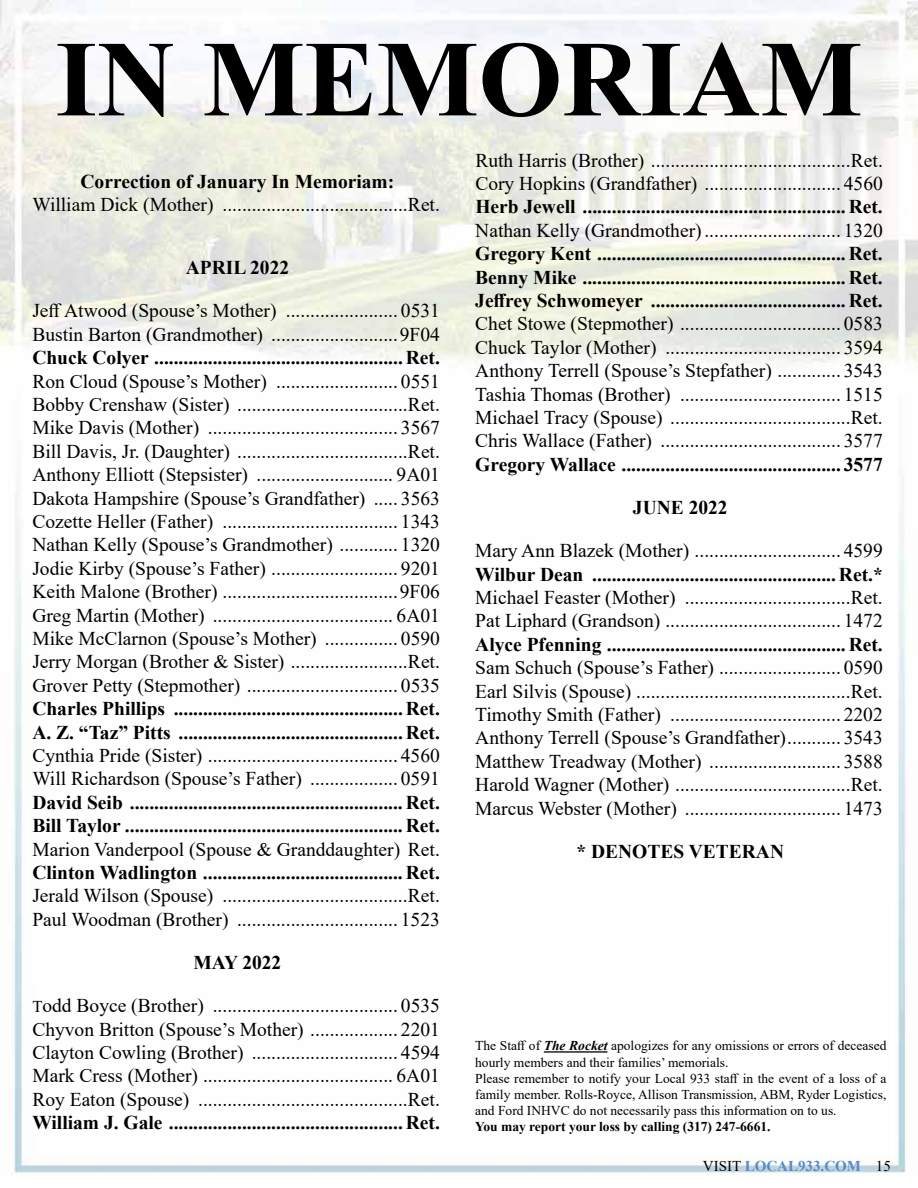
<style>
.page{position:relative;width:918px;height:1188px;background:#fff}
.page>*{position:absolute;margin:0;border:0;box-sizing:border-box;transform-origin:0 0}
.t1{font:700 108px "Times New Roman";color:#000}
.t2{font:19.5px/23.4px "Times New Roman";color:#000}
.t3{font:700 19.5px/23.4px "Times New Roman";color:#000}
.t4{font:700 15px "Times New Roman";color:#588ac8}
.t5{font:13.5px/16.2px "Times New Roman";color:#000}
.t6{font:700 13.5px "Times New Roman";color:#000}
.s1{font-size:16.5px}
.s2{font-weight:700;font-style:italic}
.s3{font-weight:400;color:#000}
</style>
<div class="page">
<img style="left:0;top:0;width:918px;height:1175px">
<hr style="left:544px;top:1051px;width:63px;height:2px;background:#000">
<h1 class="t1" style="left:55px;top:1px;width:808px">IN MEMORIAM</h1>
<p class="t3" style="left:81px;top:169px;width:315px">Correction of January In Memoriam:</p>
<p class="t2" style="left:32px;top:192px;width:409px">William Dick (Mother) ......................................Ret.</p>
<p class="t3" style="left:186px;top:255px;width:105px">APRIL 2022</p>
<p class="t2" style="left:32px;top:299px;width:409px">Jeff Atwood (Spouse’s Mother) ....................... 0531<br>Bustin Barton (Grandmother) ..........................9F04</p>
<p class="t3" style="left:32px;top:345px;width:409px">Chuck Colyer ................................................... Ret.</p>
<p class="t2" style="left:32px;top:369px;width:409px;text-align:justify">Ron Cloud (Spouse’s Mother) ......................... 0551<br>Bobby Crenshaw (Sister) ...................................Ret.<br>Mike Davis (Mother) ....................................... 3567<br>Bill Davis, Jr. (Daughter) ...................................Ret.<br>Anthony Elliott (Stepsister) ............................ 9A01<br>Dakota Hampshire (Spouse’s Grandfather) ..... 3563<br>Cozette Heller (Father) .................................... 1343<br>Nathan Kelly (Spouse’s Grandmother) ............ 1320<br>Jodie Kirby (Spouse’s Father) .......................... 9201<br>Keith Malone (Brother) ....................................9F06<br>Greg Martin (Mother) ..................................... 6A01<br>Mike McClarnon (Spouse’s Mother) ............... 0590<br>Jerry Morgan (Brother &amp; Sister) ........................Ret.<br>Grover Petty (Stepmother) ............................... 0535</p>
<p class="t3" style="left:32px;top:696px;width:409px">Charles Phillips ............................................... Ret.<br>A. Z. “Taz” Pitts .............................................. Ret.</p>
<p class="t2" style="left:32px;top:743px;width:409px">Cynthia Pride (Sister) ....................................... 4560<br>Will Richardson (Spouse’s Father) .................. 0591</p>
<p class="t3" style="left:32px;top:790px;width:409px">David Seib ........................................................ Ret.<br>Bill Taylor ......................................................... Ret.</p>
<p class="t2" style="left:32px;top:837px;width:409px">Marion Vanderpool (Spouse &amp; Granddaughter) Ret.</p>
<p class="t3" style="left:32px;top:860px;width:409px">Clinton Wadlington ......................................... Ret.</p>
<p class="t2" style="left:32px;top:884px;width:409px">Jerald Wilson (Spouse) ......................................Ret.<br>Paul Woodman (Brother) ................................. 1523</p>
<p class="t3" style="left:193px;top:950px;width:89px">MAY 2022</p>
<p class="t2" style="left:32px;top:993px;width:409px;text-align:justify"><span class="s1">T</span>odd Boyce (Brother) ...................................... 0535<br>Chyvon Britton (Spouse’s Mother) .................. 2201<br>Clayton Cowling (Brother) .............................. 4594<br>Mark Cress (Mother) ....................................... 6A01<br>Roy Eaton (Spouse) ...........................................Ret.</p>
<p class="t3" style="left:32px;top:1110px;width:409px">William J. Gale ................................................ Ret.</p>
<p class="t2" style="left:475px;top:148px;width:409px">Ruth Harris (Brother) .........................................Ret.<br>Cory Hopkins (Grandfather) ............................ 4560</p>
<p class="t3" style="left:475px;top:195px;width:409px">Herb Jewell ...................................................... Ret.</p>
<p class="t2" style="left:475px;top:218px;width:409px">Nathan Kelly (Grandmother)............................ 1320</p>
<p class="t3" style="left:475px;top:241px;width:409px;text-align:justify">Gregory Kent ................................................... Ret.<br>Benny Mike ...................................................... Ret.<br>Jeffrey Schwomeyer ........................................ Ret.</p>
<p class="t2" style="left:475px;top:312px;width:409px;text-align:justify">Chet Stowe (Stepmother) ................................. 0583<br>Chuck Taylor (Mother) .................................... 3594<br>Anthony Terrell (Spouse’s Stepfather) ............. 3543<br>Tashia Thomas (Brother) ................................. 1515<br>Michael Tracy (Spouse) .....................................Ret.<br>Chris Wallace (Father) ..................................... 3577</p>
<p class="t3" style="left:475px;top:452px;width:409px">Gregory Wallace ............................................. 3577</p>
<p class="t3" style="left:633px;top:495px;width:96px">JUNE 2022</p>
<p class="t2" style="left:475px;top:538px;width:409px">Mary Ann Blazek (Mother) .............................. 4599</p>
<p class="t3" style="left:475px;top:562px;width:409px">Wilbur Dean .................................................. Ret.*</p>
<p class="t2" style="left:475px;top:585px;width:409px">Michael Feaster (Mother) ..................................Ret.<br>Pat Liphard (Grandson) .................................... 1472</p>
<p class="t3" style="left:475px;top:632px;width:409px">Alyce Pfenning ................................................. Ret.</p>
<p class="t2" style="left:475px;top:655px;width:409px;text-align:justify">Sam Schuch (Spouse’s Father) ......................... 0590<br>Earl Silvis (Spouse) ............................................Ret.<br>Timothy Smith (Father) ................................... 2202<br>Anthony Terrell (Spouse’s Grandfather)........... 3543<br>Matthew Treadway (Mother) ........................... 3588<br>Harold Wagner (Mother) ....................................Ret.<br>Marcus Webster (Mother) ................................ 1473</p>
<p class="t3" style="left:576px;top:839px;width:209px">* DENOTES VETERAN</p>
<p class="t5" style="left:475px;top:1037px;width:413px">The Staff of <span class="s2">The Rocket</span> apologizes for any omissions or errors of deceased hourly members and their families’ memorials.<br>Please remember to notify your Local 933 staff in the event of a loss of a family member. Rolls-Royce, Allison Transmission, ABM, Ryder Logistics, and Ford INHVC do not necessarily pass this information on to us.</p>
<p class="t6" style="left:475px;top:1117px;width:297px">You may report your loss by calling (317) 247-6661.</p>
<p class="t4" style="left:703px;top:1156px;width:190px"><span class="s3">VISIT</span> LOCAL933.COM <span class="s3">15</span></p>
</div>
